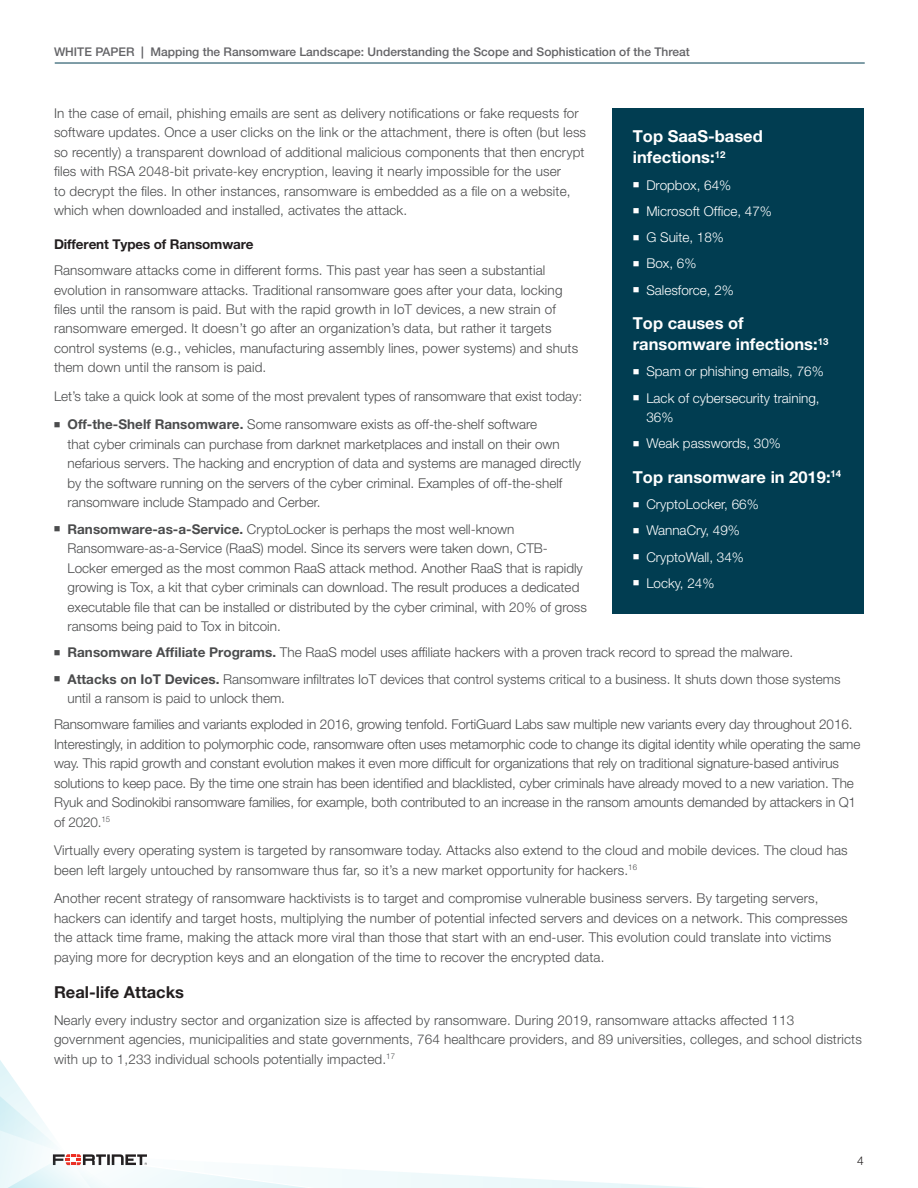
<style>
.page{position:relative;width:918px;height:1188px;background:#fff}
.page>*{position:absolute;margin:0;border:0;box-sizing:border-box;transform-origin:0 0}
.t1{font:700 16.5px/21px "Helvetica Neue LT Pro";color:#fff}
.t2{font:700 16.5px "Helvetica Neue LT Pro";color:#231f20}
.t3{font:300 13.5px/19.5px "Helvetica Neue LT Pro";letter-spacing:.01em;color:#4b4c4d}
.t4{font:300 13.5px/19.5px "Helvetica Neue LT Pro";letter-spacing:-.01em;color:#4b4c4d}
.t5{font:300 13.5px/19.5px "Helvetica Neue LT Pro";color:#fff}
.t6{font:700 13.5px "Helvetica Neue LT Pro";letter-spacing:-.01em;color:#231f20}
.t7{font:500 12px "Helvetica Neue LT Pro";color:#636366}
.t8{font:300 12px "Helvetica Neue LT Pro";color:#231f20}
.s1{font-weight:700}
</style>
<div class="page">
<hr style="left:55px;top:63px;width:810px;height:1px;background:#013d51">
<svg style="left:0;top:1060px;width:698px;height:128px"></svg>
<div style="left:612px;top:108px;width:252px;height:505px;background:#013d51"></div>
<p class="t7" style="left:54px;top:44px;width:637px">WHITE PAPER <span class="s1">|</span> Mapping the Ransomware Landscape: Understanding the Scope and Sophistication of the Threat</p>
<p class="t3" style="left:54px;top:103px;width:534px">In the case of email, phishing emails are sent as delivery notifications or fake requests for software updates. Once a user clicks on the link or the attachment, there is often (but less so recently) a transparent download of additional malicious components that then encrypt files with RSA 2048-bit private-key encryption, leaving it nearly impossible for the user<br>to decrypt the files. In other instances, ransomware is embedded as a file on a website, which when downloaded and installed, activates the attack.</p>
<p class="t6" style="left:54px;top:236px;width:201px">Different Types of Ransomware</p>
<p class="t3" style="left:54px;top:260px;width:526px">Ransomware attacks come in different forms. This past year has seen a substantial evolution in ransomware attacks. Traditional ransomware goes after your data, locking files until the ransom is paid. But with the rapid growth in IoT devices, a new strain of ransomware emerged. It doesn’t go after an organization’s data, but rather it targets control systems (e.g., vehicles, manufacturing assembly lines, power systems) and shuts them down until the ransom is paid.</p>
<p class="t3" style="left:54px;top:386px;width:530px">Let’s take a quick look at some of the most prevalent types of ransomware that exist today:</p>
<p class="t3" style="left:68px;top:415px;width:515px;text-indent:-14px">■ <span class="s1">Off-the-Shelf Ransomware.</span> Some ransomware exists as off-the-shelf software<br>that cyber criminals can purchase from darknet marketplaces and install on their own nefarious servers. The hacking and encryption of data and systems are managed directly by the software running on the servers of the cyber criminal. Examples of off-the-shelf ransomware include Stampado and Cerber.</p>
<p class="t3" style="left:68px;top:519px;width:521px;text-indent:-14px">■ <span class="s1">Ransomware-as-a-Service.</span> CryptoLocker is perhaps the most well-known Ransomware-as-a-Service (RaaS) model. Since its servers were taken down, CTB-Locker emerged as the most common RaaS attack method. Another RaaS that is rapidly growing is Tox, a kit that cyber criminals can download. The result produces a dedicated executable file that can be installed or distributed by the cyber criminal, with 20% of gross ransoms being paid to Tox in bitcoin.</p>
<p class="t3" style="left:54px;top:643px;width:741px">■ <span class="s1">Ransomware Affiliate Programs.</span> The RaaS model uses affiliate hackers with a proven track record to spread the malware.</p>
<p class="t3" style="left:68px;top:669px;width:775px;text-indent:-14px">■ <span class="s1">Attacks on IoT Devices.</span> Ransomware infiltrates IoT devices that control systems critical to a business. It shuts down those systems until a ransom is paid to unlock them.</p>
<p class="t4" style="left:54px;top:715px;width:808px">Ransomware families and variants exploded in 2016, growing tenfold. FortiGuard Labs saw multiple new variants every day throughout 2016.<br>Interestingly, in addition to polymorphic code, ransomware often uses metamorphic code to change its digital identity while operating the same way. This rapid growth and constant evolution makes it even more difficult for organizations that rely on traditional signature-based antivirus solutions to keep pace. By the time one strain has been identified and blacklisted, cyber criminals have already moved to a new variation. The Ryuk and Sodinokibi ransomware families, for example, both contributed to an increase in the ransom amounts demanded by attackers in Q1 of 2020.<sup>15</sup></p>
<p class="t3" style="left:54px;top:840px;width:795px">Virtually every operating system is targeted by ransomware today. Attacks also extend to the cloud and mobile devices. The cloud has been left largely untouched by ransomware thus far, so it’s a new market opportunity for hackers.<sup>16</sup></p>
<p class="t3" style="left:54px;top:888px;width:795px">Another recent strategy of ransomware hacktivists is to target and compromise vulnerable business servers. By targeting servers, hackers can identify and target hosts, multiplying the number of potential infected servers and devices on a network. This compresses the attack time frame, making the attack more viral than those that start with an end-user. This evolution could translate into victims paying more for decryption keys and an elongation of the time to recover the encrypted data.</p>
<p class="t2" style="left:54px;top:982px;width:132px">Real-life Attacks</p>
<p class="t3" style="left:54px;top:1010px;width:809px">Nearly every industry sector and organization size is affected by ransomware. During 2019, ransomware attacks affected 113 government agencies, municipalities and state governments, 764 healthcare providers, and 89 universities, colleges, and school districts with up to 1,233 individual schools potentially impacted.<sup>17</sup></p>
<p class="t1" style="left:633px;top:126px;width:131px">Top SaaS-based infections:<sup>12</sup></p>
<p class="t5" style="left:633px;top:175px;width:100px">■ Dropbox, 64%</p>
<p class="t5" style="left:633px;top:201px;width:141px">■ Microsoft Office, 47%</p>
<p class="t5" style="left:633px;top:227px;width:93px">■ G Suite, 18%</p>
<p class="t5" style="left:633px;top:253px;width:65px">■ Box, 6%</p>
<p class="t5" style="left:633px;top:280px;width:103px">■ Salesforce, 2%</p>
<p class="t1" style="left:633px;top:312px;width:197px">Top causes of ransomware infections:<sup>13</sup></p>
<p class="t5" style="left:633px;top:361px;width:192px">■ Spam or phishing emails, 76%</p>
<p class="t5" style="left:646px;top:388px;width:175px;text-indent:-14px">■ Lack of cybersecurity training,<br>36%</p>
<p class="t5" style="left:633px;top:433px;width:150px">■ Weak passwords, 30%</p>
<p class="t1" style="left:633px;top:466px;width:210px">Top ransomware in 2019:<sup>14</sup></p>
<p class="t5" style="left:633px;top:494px;width:127px">■ CryptoLocker, 66%</p>
<p class="t5" style="left:633px;top:520px;width:109px">■ WannaCry, 49%</p>
<p class="t5" style="left:633px;top:547px;width:113px">■ CryptoWall, 34%</p>
<p class="t5" style="left:633px;top:573px;width:83px">■ Locky, 24%</p>
<p class="t8" style="left:857px;top:1154px;width:8px">4</p>
</div>
